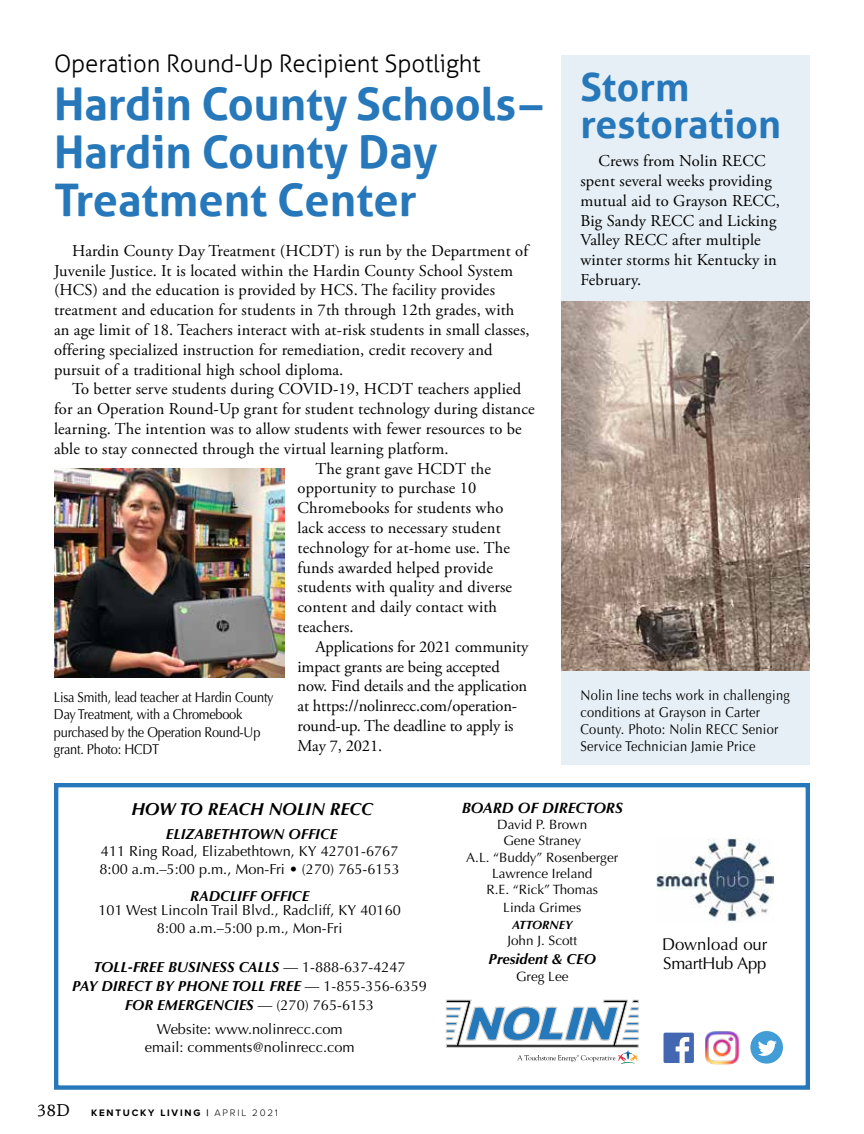
<style>
.page{position:relative;width:864px;height:1134px;background:#fff}
.page>*{position:absolute;margin:0;border:0;box-sizing:border-box;transform-origin:0 0}
.t1{font:700 45px/48px "Aller";color:#2778ba}
.t2{font:700 39px/37.5px "Aller";color:#2778ba}
.t3{font:300 24px "Aller";letter-spacing:-.005em;color:#000}
.t4{font:18px "Ashbury";color:#000}
.t5{font:italic 700 17.4px "Optima";color:#000}
.t6{font:17.1px/18.9px "Optima";letter-spacing:-.015em;color:#000}
.t7{font:16.5px/19.8px "Adobe Garamond Pro";letter-spacing:.01em;color:#000}
.t8{font:16.5px "Adobe Garamond Pro";letter-spacing:-.01em;color:#000}
.t9{font:italic 700 15px "Optima";color:#000}
.t10{font:14.55px/17.4px "Optima";color:#000;text-align:center}
.t11{font:italic 700 14.55px/18.9px "Optima";color:#000;text-align:center}
.t12{font:14.25px/17.1px "Optima";letter-spacing:.02em;color:#000;scale:.9 1}
.t13{font:14.25px/17.1px "Optima";letter-spacing:-.02em;color:#000;scale:.9 1}
.t14{font:13.5px/16.2px "Optima";color:#000;text-align:center}
.t15{font:italic 700 12px "Optima";color:#000}
.t16{font:700 9.75px "Proxima Nova";letter-spacing:.18em;color:#000}
.s1{font-weight:400;font-style:normal}
.s2{font-weight:300}
</style>
<div class="page">
<div style="left:561px;top:55px;width:249px;height:709px;background:#e6eff5"></div>
<div style="left:54px;top:783px;width:756px;height:307px;border:4px solid #2778ba"></div>
<img style="left:656px;top:838px;width:117px;height:84px">
<svg style="left:664px;top:1033px;width:30px;height:30px"></svg>
<svg style="left:446px;top:1000px;width:193px;height:64px"></svg>
<img style="left:705px;top:1031px;width:35px;height:33px">
<div style="left:750px;top:1031px;width:33px;height:33px;background:#429cd6;border-radius:50%"></div>
<svg style="left:758px;top:1040px;width:19px;height:16px"></svg>
<img style="left:54px;top:469px;width:230px;height:209px">
<img style="left:561px;top:301px;width:249px;height:369px">
<h3 class="t3" style="left:54px;top:49px;width:428px">Operation Round-Up Recipient Spotlight</h3>
<h1 class="t1" style="left:54px;top:79px;width:490px">Hardin County Schools–<br>Hardin County Day<br>Treatment Center</h1>
<p class="t7" style="left:54px;top:241px;width:477px;text-indent:18px">Hardin County Day Treatment (HCDT) is run by the Department of Juvenile Justice. It is located within the Hardin County School System (HCS) and the education is provided by HCS. The facility provides treatment and education for students in 7th through 12th grades, with an age limit of 18. Teachers interact with at-risk students in small classes, offering specialized instruction for remediation, credit recovery and pursuit of a traditional high school diploma.</p>
<p class="t7" style="left:72px;top:380px;width:451px">To better serve students during COVID-19, HCDT teachers applied</p>
<p class="t7" style="left:54px;top:400px;width:482px">for an Operation Round-Up grant for student technology during distance</p>
<p class="t7" style="left:54px;top:419px;width:469px">learning. The intention was to allow students with fewer resources to be</p>
<p class="t7" style="left:54px;top:439px;width:396px">able to stay connected through the virtual learning platform.</p>
<p class="t7" style="left:316px;top:459px;width:177px">The grant gave HCDT the</p>
<p class="t7" style="left:298px;top:479px;width:180px">opportunity to purchase 10</p>
<p class="t7" style="left:298px;top:499px;width:207px">Chromebooks for students who</p>
<p class="t7" style="left:298px;top:518px;width:205px">lack access to necessary student</p>
<p class="t7" style="left:298px;top:538px;width:214px">technology for at-home use. The</p>
<p class="t7" style="left:298px;top:558px;width:197px">funds awarded helped provide</p>
<p class="t7" style="left:298px;top:578px;width:216px">students with quality and diverse</p>
<p class="t7" style="left:298px;top:598px;width:201px">content and daily contact with</p>
<p class="t7" style="left:298px;top:617px;width:58px">teachers.</p>
<p class="t8" style="left:316px;top:637px;width:214px">Applications for 2021 community</p>
<p class="t8" style="left:298px;top:656px;width:204px">impact grants are being accepted</p>
<p class="t8" style="left:298px;top:676px;width:231px">now. Find details and the application</p>
<p class="t8" style="left:298px;top:696px;width:221px">at https://nolinrecc.com/operation-</p>
<p class="t8" style="left:298px;top:716px;width:218px">round-up. The deadline to apply is</p>
<p class="t7" style="left:298px;top:736px;width:86px">May 7, 2021.</p>
<p class="t13" style="left:54px;top:689px;width:246px">Lisa Smith, lead teacher at Hardin County<br>Day Treatment, with a Chromebook purchased by the Operation Round-Up grant. Photo: HCDT</p>
<h2 class="t2" style="left:580px;top:68px;width:202px">Storm restoration</h2>
<p class="t7" style="left:581px;top:152px;width:201px;text-indent:18px">Crews from Nolin RECC spent several weeks providing mutual aid to Grayson RECC,<br>Big Sandy RECC and Licking<br>Valley RECC after multiple winter storms hit Kentucky in<br>February.</p>
<p class="t12" style="left:580px;top:686px;width:234px">Nolin line techs work in challenging conditions at Grayson in Carter County. Photo: Nolin RECC Senior Service Technician Jamie Price</p>
<p class="t5" style="left:131px;top:799px;width:243px">HOW TO REACH NOLIN RECC</p>
<p class="t11" style="left:166px;top:825px;width:173px">ELIZABETHTOWN OFFICE</p>
<p class="t10" style="left:100px;top:843px;width:302px;text-align:left">411 Ring Road, Elizabethtown, KY 42701-6767<br>8:00 a.m.–5:00 p.m., Mon-Fri • (270) 765-6153</p>
<p class="t11" style="left:190px;top:886px;width:121px">RADCLIFF OFFICE</p>
<p class="t10" style="left:99px;top:902px;width:304px">101 West Lincoln Trail Blvd., Radcliff, KY 40160<br>8:00 a.m.–5:00 p.m., Mon-Fri</p>
<p class="t11" style="left:72px;top:958px;width:356px">TOLL-FREE BUSINESS CALLS <span class="s1">— 1-888-637-4247<br></span>PAY DIRECT BY PHONE TOLL FREE <span class="s1">— 1-855-356-6359<br></span>FOR EMERGENCIES <span class="s1">— (270) 765-6153</span></p>
<p class="t10" style="left:145px;top:1021px;width:211px">Website: www.nolinrecc.com email: comments@nolinrecc.com</p>
<p class="t4" style="left:37px;top:1099px;width:35px">38D</p>
<p class="t16" style="left:91px;top:1106px;width:188px">KENTUCKY LIVING | <span class="s2">APRIL 2021</span></p>
<p class="t9" style="left:462px;top:799px;width:163px">BOARD OF DIRECTORS</p>
<p class="t14" style="left:466px;top:817px;width:153px">David P. Brown<br>Gene Straney<br>A.L. “Buddy” Rosenberger<br>Lawrence Ireland<br>R.E. “Rick” Thomas</p>
<p class="t14" style="left:503px;top:899px;width:80px">Linda Grimes</p>
<p class="t15" style="left:512px;top:918px;width:62px">ATTORNEY</p>
<p class="t14" style="left:507px;top:933px;width:71px">John J. Scott</p>
<p class="t11" style="left:489px;top:950px;width:109px">President &amp; CEO</p>
<p class="t14" style="left:516px;top:968px;width:54px">Greg Lee</p>
<p class="t6" style="left:662px;top:935px;width:107px">Download our<br>SmartHub App</p>
</div>
